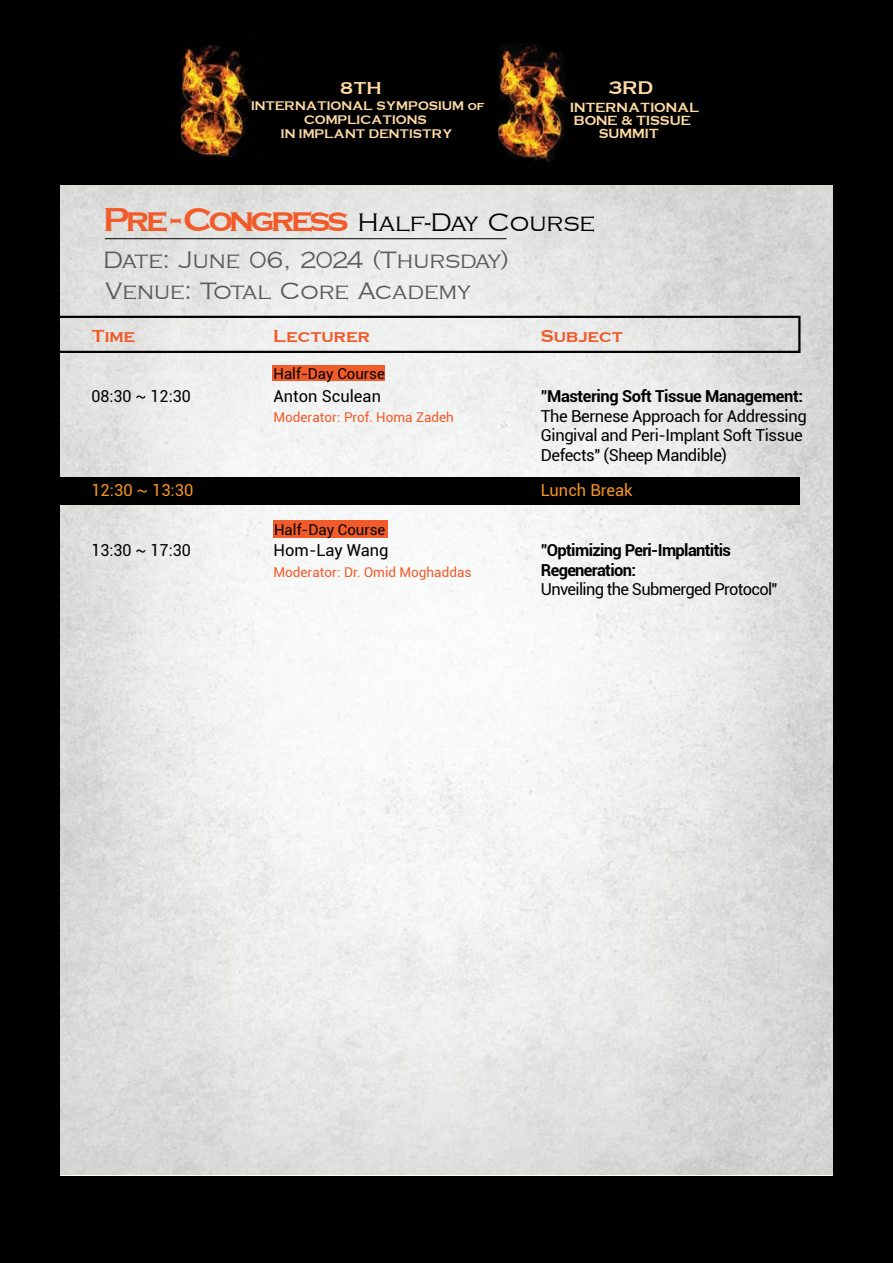
<style>
.page{position:relative;width:893px;height:1263px;background:#010101}
.page>*{position:absolute;margin:0;border:0;box-sizing:border-box;transform-origin:0 0}
.t1{font:26.25px "Copperplate";color:#010101}
.t2{font:24.45px/31.2px "Copperplate";color:#58595b}
.t3{font:700 18.9px "Copperplate";color:#ffdaa5}
.t4{font:700 18px "Copperplate";color:#f15a29}
.t5{font:700 17.85px "Copperplate";color:#ffdaa5}
.t6{font:16.5px/19.5px "Roboto";letter-spacing:-.025em;color:#010101}
.t7{font:700 16.5px/19.5px "Roboto";letter-spacing:-.04em;color:#010101}
.t8{font:16.5px "Roboto";color:#010101}
.t9{font:16.5px "Roboto";color:#f7941e}
.t10{font:15px "Roboto";color:#010101}
.t11{font:700 13.65px "Copperplate";color:#ffdaa5}
.t12{font:13.5px "Roboto";color:#f15a29}
.t13{font:700 12.9px/13.6px "Copperplate";color:#ffdaa5;text-align:center}
.s1{font-weight:700;font-size:34.05px;color:#f15a29}
</style>
<div class="page">
<img style="left:60px;top:185px;width:773px;height:990px">
<img style="left:179px;top:44px;width:72px;height:113px">
<img style="left:498px;top:44px;width:72px;height:119px">
<hr style="left:105px;top:238px;width:401px;height:1px;background:#010101">
<div style="left:46px;top:316px;width:754px;height:37px;border:2px solid #010101"></div>
<div style="left:47px;top:477px;width:752px;height:28px;background:#010101"></div>
<div style="left:272px;top:366px;width:113px;height:15px;background:#f15a29"></div>
<div style="left:273px;top:521px;width:115px;height:17px;background:#f15a29"></div>
<p class="t5" style="left:340px;top:78px;width:43px">8TH</p>
<p class="t13" style="left:251px;top:99px;width:235px">INTERNATIONAL SYMPOSIUM of<br>COMPLICATIONS<br>IN IMPLANT DENTISTRY</p>
<p class="t3" style="left:608px;top:77px;width:47px">3RD</p>
<p class="t11" style="left:570px;top:100px;width:131px">INTERNATIONAL</p>
<p class="t11" style="left:574px;top:113px;width:118px">BONE &amp; TISSUE</p>
<p class="t11" style="left:599px;top:126px;width:62px">SUMMIT</p>
<h1 class="t1" style="left:104px;top:208px;width:493px"><span class="s1">Pre-Congress</span> Half-Day Course</h1>
<h2 class="t2" style="left:103px;top:245px;width:407px">Date: June 06, 2024 (Thursday)<br>Venue: Total Core Academy</h2>
<p class="t4" style="left:91px;top:325px;width:45px">Time</p>
<p class="t4" style="left:274px;top:325px;width:98px">Lecturer</p>
<p class="t4" style="left:541px;top:325px;width:84px">Subject</p>
<p class="t10" style="left:273px;top:363px;width:113px">Half-Day Course</p>
<p class="t6" style="left:91px;top:386px;width:101px">08:30 ~ 12:30</p>
<p class="t8" style="left:273px;top:385px;width:109px">Anton Sculean</p>
<p class="t12" style="left:273px;top:408px;width:182px">Moderator: Prof. Homa Zadeh</p>
<p class="t7" style="left:541px;top:386px;width:264px">"Mastering Soft Tissue Management:</p>
<p class="t6" style="left:541px;top:406px;width:267px">The Bernese Approach for Addressing<br>Gingival and Peri-Implant Soft Tissue<br>Defects" (Sheep Mandible)</p>
<p class="t9" style="left:91px;top:478px;width:104px">12:30 ~ 13:30</p>
<p class="t9" style="left:541px;top:478px;width:93px">Lunch Break</p>
<p class="t10" style="left:274px;top:519px;width:113px">Half-Day Course</p>
<p class="t6" style="left:91px;top:540px;width:101px">13:30 ~ 17:30</p>
<p class="t8" style="left:274px;top:539px;width:117px">Hom-Lay Wang</p>
<p class="t7" style="left:541px;top:540px;width:192px">"Optimizing Peri-Implantitis<br>Regeneration:</p>
<p class="t6" style="left:541px;top:579px;width:238px">Unveiling the Submerged Protocol"</p>
<p class="t12" style="left:273px;top:563px;width:199px">Moderator: Dr. Omid Moghaddas</p>
</div>
